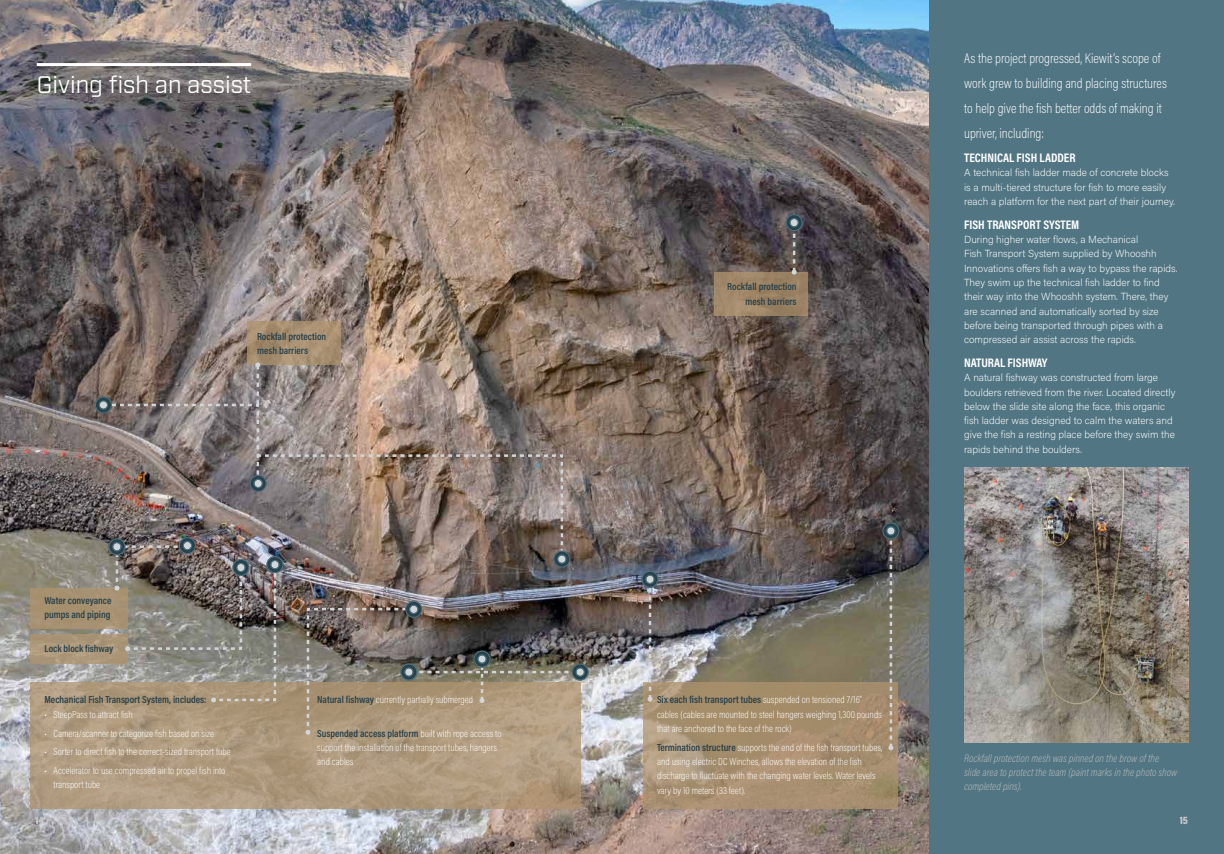
<style>
.page{position:relative;width:1224px;height:854px;background:#fff}
.page>*{position:absolute;margin:0;border:0;box-sizing:border-box;transform-origin:0 0}
.t1{font:24px "Industry";color:#fff}
.t2{font:200 14px/25px "Acumin Pro Cond";color:#fff}
.t3{font:700 12.5px "Acumin Pro Cond";letter-spacing:-.005em;color:#fff}
.t4{font:italic 200 11px/14px "Acumin Pro Cond";color:#bfc0c1}
.t5{font:900 11px "Acumin Pro Cond";color:#c7c8ca}
.t6{font:200 10.2px/14.2px "Acumin Pro";color:#fff}
.t7{font:200 10.2px/14.2px "Acumin Pro Cond";color:#fff}
.t8{font:600 10.2px/14.2px "Acumin Pro Cond";color:#28414a}
.s1{font-weight:600;color:#28414a}
</style>
<div class="page">
<img style="left:0;top:0;width:929px;height:853px">
<svg style="left:643px;top:682px;width:255px;height:126px;background:#a89070"></svg>
<svg style="left:31px;top:682px;width:550px;height:126px;background:#b09b80"></svg>
<div style="left:31px;top:634px;width:97px;height:30px;background:#ac977a"></div>
<div style="left:31px;top:588px;width:97px;height:40px;background:#a69070"></div>
<div style="left:929px;top:0;width:295px;height:853px;background:#517583"></div>
<hr style="left:37px;top:63px;width:214px;height:3px;background:#fff">
<img style="left:964px;top:467px;width:225px;height:275px">
<svg style="left:888px;top:539px;width:5px;height:211px"></svg>
<div style="left:885px;top:524px;width:12px;height:12px;background:#d3d6d9;border-radius:50%"></div>
<div style="left:882px;top:522px;width:17px;height:17px;border:5px solid #28414a;border-radius:50%"></div>
<div style="left:882px;top:522px;width:17px;height:17px;border:1px solid #517583;border-radius:50%"></div>
<div style="left:886px;top:526px;width:9px;height:9px;border:1px solid #517583;border-radius:50%"></div>
<svg style="left:247px;top:321px;width:94px;height:41px;background:#a78f71"></svg>
<div style="left:715px;top:272px;width:93px;height:43px;background:#9d8465"></div>
<svg style="left:792px;top:231px;width:5px;height:43px"></svg>
<div style="left:788px;top:216px;width:12px;height:12px;background:#d3d6d9;border-radius:50%"></div>
<div style="left:786px;top:214px;width:17px;height:17px;border:5px solid #28414a;border-radius:50%"></div>
<div style="left:786px;top:214px;width:17px;height:17px;border:1px solid #517583;border-radius:50%"></div>
<div style="left:790px;top:218px;width:9px;height:9px;border:1px solid #517583;border-radius:50%"></div>
<svg style="left:648px;top:587px;width:5px;height:114px"></svg>
<div style="left:644px;top:573px;width:12px;height:12px;background:#d3d6d9;border-radius:50%"></div>
<div style="left:642px;top:570px;width:16px;height:17px;border:5px solid #28414a;border-radius:50%"></div>
<div style="left:642px;top:570px;width:16px;height:17px;border:1px solid #517583;border-radius:50%"></div>
<div style="left:645px;top:574px;width:10px;height:9px;border:1px solid #517583;border-radius:50%"></div>
<div style="left:97px;top:399px;width:12px;height:12px;background:#d3d6d9;border-radius:50%"></div>
<div style="left:95px;top:396px;width:17px;height:17px;border:5px solid #28414a;border-radius:50%"></div>
<div style="left:95px;top:396px;width:17px;height:17px;border:1px solid #517583;border-radius:50%"></div>
<div style="left:99px;top:400px;width:9px;height:9px;border:1px solid #517583;border-radius:50%"></div>
<div style="left:574px;top:665px;width:12px;height:13px;background:#d3d6d9;border-radius:50%"></div>
<div style="left:572px;top:663px;width:17px;height:17px;border:5px solid #28414a;border-radius:50%"></div>
<div style="left:572px;top:663px;width:17px;height:17px;border:1px solid #517583;border-radius:50%"></div>
<div style="left:576px;top:667px;width:9px;height:9px;border:1px solid #517583;border-radius:50%"></div>
<img style="left:103px;top:362px;width:476px;height:372px">
<div style="left:476px;top:652px;width:12px;height:13px;background:#d3d6d9;border-radius:50%"></div>
<div style="left:474px;top:650px;width:16px;height:17px;border:5px solid #28414a;border-radius:50%"></div>
<div style="left:474px;top:650px;width:16px;height:17px;border:1px solid #517583;border-radius:50%"></div>
<div style="left:478px;top:654px;width:9px;height:9px;border:1px solid #517583;border-radius:50%"></div>
<h1 class="t1" style="left:37px;top:70px;width:216px">Giving fish an assist</h1>
<p class="t8" style="left:257px;top:329px;width:71px">Rockfall protection mesh barriers</p>
<p class="t8" style="left:44px;top:592px;width:69px">Water conveyance pumps and piping</p>
<p class="t8" style="left:44px;top:641px;width:70px">Lock block fishway</p>
<p class="t8" style="left:44px;top:692px;width:163px">Mechanical Fish Transport System, includes:</p>
<p class="t7" style="left:44px;top:706px;width:90px">• SteepPass to attract fish</p>
<p class="t7" style="left:44px;top:725px;width:171px">• Camera/scanner to categorize fish based on size</p>
<p class="t7" style="left:44px;top:744px;width:188px">• Sorter to direct fish to the correct-sized transport tube</p>
<p class="t7" style="left:53px;top:763px;width:173px;text-indent:-9px">• Accelerator to use compressed air to propel fish into transport tube</p>
<p class="t7" style="left:317px;top:692px;width:157px"><span class="s1">Natural fishway</span> currently partially submerged</p>
<p class="t7" style="left:317px;top:725px;width:186px"><span class="s1">Suspended access platform</span> built with rope access to support the installation of the transport tubes, hangers and cables</p>
<p class="t8" style="left:727px;top:279px;width:71px;text-align:right">Rockfall protection mesh barriers</p>
<h2 class="t2" style="left:964px;top:45px;width:204px">As the project progressed, Kiewit’s scope of work grew to building and placing structures to help give the fish better odds of making it upriver, including:</h2>
<p class="t3" style="left:964px;top:149px;width:113px">TECHNICAL FISH LADDER</p>
<p class="t6" style="left:964px;top:165px;width:212px">A technical fish ladder made of concrete blocks is a multi-tiered structure for fish to more easily reach a platform for the next part of their journey.</p>
<p class="t3" style="left:964px;top:216px;width:117px">FISH TRANSPORT SYSTEM</p>
<p class="t6" style="left:964px;top:232px;width:215px">During higher water flows, a Mechanical<br>Fish Transport System supplied by Whooshh Innovations offers fish a way to bypass the rapids.<br>They swim up the technical fish ladder to find their way into the Whooshh system. There, they are scanned and automatically sorted by size before being transported through pipes with a compressed air assist across the rapids.</p>
<p class="t3" style="left:964px;top:354px;width:85px">NATURAL FISHWAY</p>
<p class="t6" style="left:964px;top:370px;width:213px">A natural fishway was constructed from large boulders retrieved from the river. Located directly below the slide site along the face, this organic fish ladder was designed to calm the waters and give the fish a resting place before they swim the rapids behind the boulders.</p>
<p class="t7" style="left:657px;top:692px;width:226px"><span class="s1">Six each fish transport tubes</span> suspended on tensioned 7/16" cables (cables are mounted to steel hangers weighing 1,300 pounds that are anchored to the face of the rock)</p>
<p class="t7" style="left:657px;top:739px;width:227px"><span class="s1">Termination structure</span> supports the end of the fish transport tubes, and using electric DC Winches, allows the elevation of the fish discharge to fluctuate with the changing water levels. Water levels vary by 10 meters (33 feet).</p>
<p class="t4" style="left:964px;top:750px;width:215px">Rockfall protection mesh was pinned on the brow of the slide area to protect the team (paint marks in the photo show completed pins).</p>
<p class="t5" style="left:36px;top:812px;width:10px">14</p>
<p class="t5" style="left:1180px;top:812px;width:10px">15</p>
</div>
